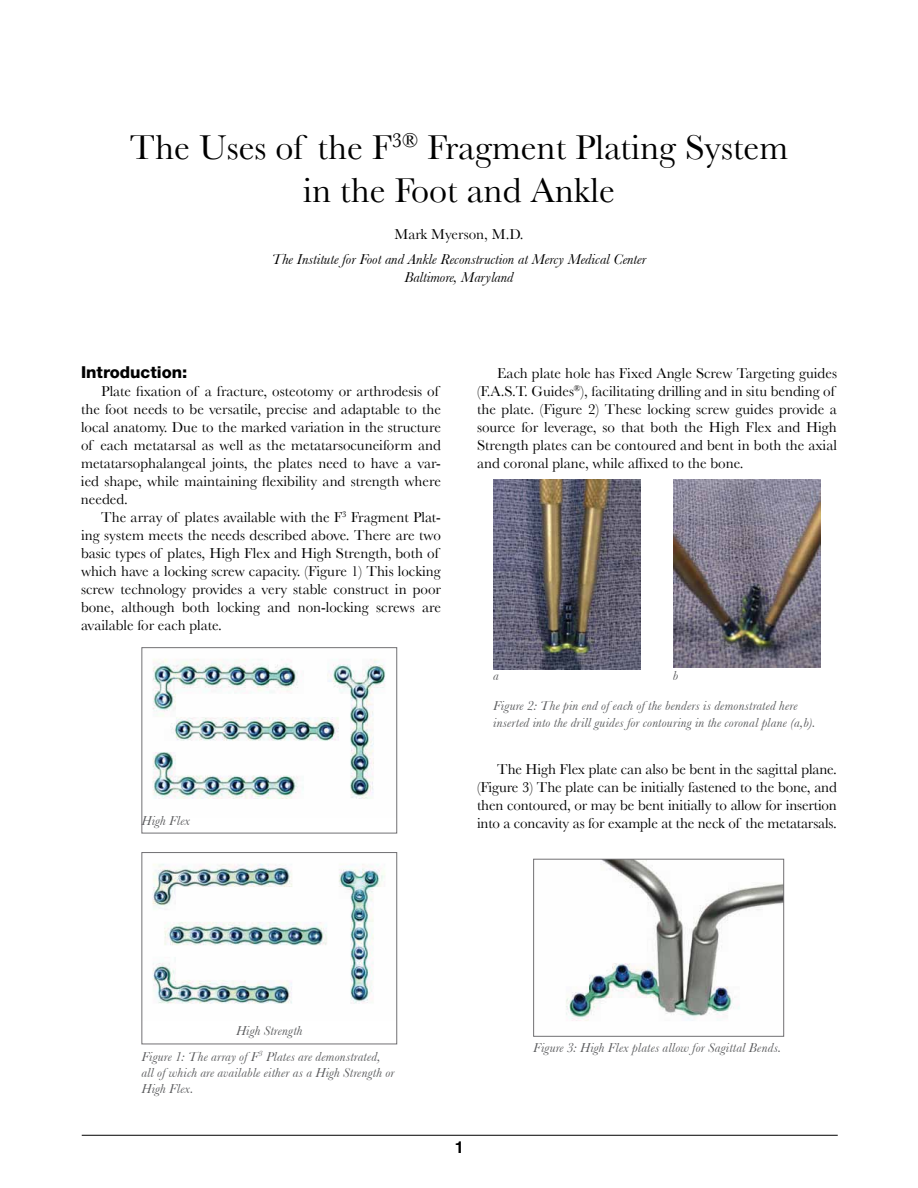
<style>
.page{position:relative;width:918px;height:1188px;background:#fff}
.page>*{position:absolute;margin:0;border:0;box-sizing:border-box;transform-origin:0 0}
.t1{font:36px/43.2px "Baskerville";color:#000;text-align:center}
.t2{font:800 16.5px "Helvetica Neue";color:#000}
.t3{font:700 16.5px "Helvetica";color:#000}
.t4{font:15px/18px "Baskerville";color:#000}
.t5{font:italic 15px/18px "Baskerville";color:#000;text-align:center}
.t6{font:italic 13.5px/16.2px "Baskerville";letter-spacing:.02em;color:#58595b}
</style>
<div class="page">
<hr style="left:82px;top:1135px;width:756px;height:1px;background:#000">
<img style="left:152px;top:864px;width:233px;height:140px">
<div style="left:141px;top:852px;width:256px;height:192px;border:1px solid #717073"></div>
<img style="left:152px;top:659px;width:234px;height:140px">
<div style="left:141px;top:647px;width:256px;height:186px;border:1px solid #717073"></div>
<img style="left:493px;top:480px;width:148px;height:190px">
<img style="left:673px;top:480px;width:148px;height:187px">
<img style="left:566px;top:861px;width:216px;height:160px">
<div style="left:533px;top:859px;width:251px;height:178px;border:1px solid #717073"></div>
<h1 class="t1" style="left:130px;top:126px;width:660px">The Uses of the F<sup>3®</sup> Fragment Plating System in the Foot and Ankle</h1>
<p class="t4" style="left:395px;top:225px;width:130px">Mark Myerson, M.D.</p>
<p class="t5" style="left:272px;top:250px;width:376px">The Institute for Foot and Ankle Reconstruction at Mercy Medical Center<br>Baltimore, Maryland</p>
<p class="t2" style="left:81px;top:362px;width:108px">Introduction:</p>
<p class="t4" style="left:81px;top:382px;width:362px;text-indent:20px">Plate fixation of a fracture, osteotomy or arthrodesis of the foot needs to be versatile, precise and adaptable to the local anatomy. Due to the marked variation in the structure of each metatarsal as well as the metatarsocuneiform and metatarsophalangeal joints, the plates need to have a var&shy;ied shape, while maintaining flexibility and strength where needed.</p>
<p class="t4" style="left:81px;top:508px;width:362px;text-indent:20px">The array of plates available with the F<sup>3</sup> Fragment Plat&shy;ing system meets the needs described above. There are two basic types of plates, High Flex and High Strength, both of which have a locking screw capacity. (Figure 1) This locking screw technology provides a very stable construct in poor bone, although both locking and non-locking screws are available for each plate.</p>
<p class="t6" style="left:141px;top:813px;width:50px">High Flex</p>
<p class="t4" style="left:477px;top:364px;width:362px;text-indent:20px">Each plate hole has Fixed Angle Screw Targeting guides (F.A.S.T. Guides<sup>®</sup>), facilitating drilling and in situ bending of the plate. (Figure 2) These locking screw guides provide a source for leverage, so that both the High Flex and High Strength plates can be contoured and bent in both the axial and coronal plane, while affixed to the bone.</p>
<p class="t6" style="left:493px;top:668px;width:7px">a</p>
<p class="t6" style="left:673px;top:668px;width:7px">b</p>
<p class="t6" style="left:493px;top:698px;width:324px">Figure 2: The pin end of each of the benders is demonstrated here inserted into the drill guides for contouring in the coronal plane (a,b).</p>
<p class="t4" style="left:477px;top:760px;width:361px;text-align:justify;text-indent:20px">The High Flex plate can also be bent in the sagittal plane. (Figure 3) The plate can be initially fastened to the bone, and then contoured, or may be bent initially to allow for insertion into a concavity as for example at the neck of the metatarsals.</p>
<p class="t6" style="left:236px;top:1022px;width:68px">High Strength</p>
<p class="t6" style="left:141px;top:1048px;width:254px">Figure 1: The array of F<sup>3</sup> Plates are demonstrated, all of which are available either as a High Strength or<br>High Flex.</p>
<p class="t3" style="left:455px;top:1134px;width:11px">1</p>
<p class="t6" style="left:533px;top:1039px;width:250px">Figure 3: High Flex plates allow for Sagittal Bends.</p>
</div>
